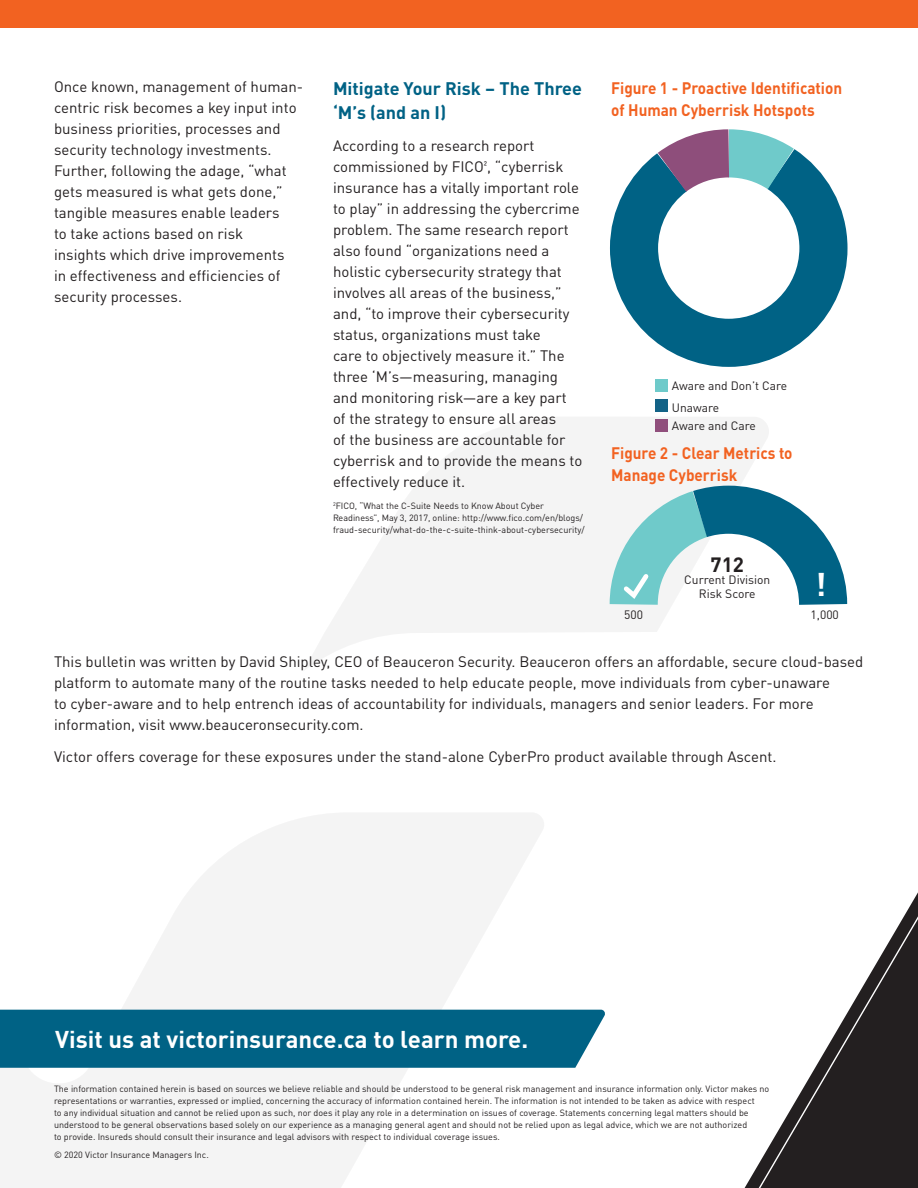
<style>
.page{position:relative;width:918px;height:1188px;background:#fff}
.page>*{position:absolute;margin:0;border:0;box-sizing:border-box;transform-origin:0 0}
.t1{font:700 32.55px "DIN Pro";color:#fff}
.t2{font:700 24px "DINOT";color:#fff}
.t3{font:700 20.4px "DINOT";color:#231f20}
.Body_Subhead_2_12_16{font:700 18px/24px "DINOT";color:#006285}
.Body_Subhead_3_10_14{font:700 16.5px/22.5px "DINOT";color:#f26221;scale:.93 1}
.Body_Text_10_14{font:15px/21px "DINOT";color:#231f20}
.t4{font:12px/21.3px "DINOT";color:#231f20}
.Disclaimer_Text_6_8{font:9px/12px "DINOT";color:#231f20}
</style>
<div class="page">
<div style="left:0;top:0;width:918px;height:28px;background:#f26221"></div>
<svg style="left:0;top:813px;width:547px;height:375px;fill:#f4f4f4"></svg>
<svg style="left:305px;top:417px;width:464px;height:252px;fill:#f4f4f4"></svg>
<div style="left:0;top:1010px;width:605px;height:58px;background:#006285"></div>
<svg style="left:750px;top:892px;width:168px;height:296px"></svg>
<svg style="left:610px;top:237px;width:238px;height:130px"></svg>
<svg style="left:610px;top:129px;width:237px;height:111px"></svg>
<div style="left:655px;top:379px;width:13px;height:13px;background:#6ecaca"></div>
<div style="left:655px;top:399px;width:13px;height:13px;background:#136387"></div>
<div style="left:655px;top:419px;width:13px;height:13px;background:#904f7c"></div>
<svg style="left:597px;top:454px;width:251px;height:169px"></svg>
<p class="Body_Text_10_14" style="left:54px;top:75px;width:251px">Once known, management of human&shy;centric risk becomes a key input into business priorities, processes and security technology investments.<br>Further, following the adage, “what gets measured is what gets done,” tangible measures enable leaders<br>to take actions based on risk<br>insights which drive improvements<br>in effectiveness and efficiencies of security processes.</p>
<p class="Body_Subhead_2_12_16" style="left:333px;top:75px;width:251px">Mitigate Your Risk – The Three ‘M’s (and an I)</p>
<p class="Body_Text_10_14" style="left:333px;top:133px;width:251px">According to a research report commissioned by FICO2, “cyberrisk insurance has a vitally important role to play” in addressing the cybercrime problem. The same research report also found “organizations need a holistic cybersecurity strategy that involves all areas of the business,” and, “to improve their cybersecurity status, organizations must take<br>care to objectively measure it.” The three ‘M’s—measuring, managing and monitoring risk—are a key part of the strategy to ensure all areas<br>of the business are accountable for cyberrisk and to provide the means to effectively reduce it.</p>
<p class="Disclaimer_Text_6_8" style="left:333px;top:499px;width:253px"><sup>2</sup>FICO, “What the C-Suite Needs to Know About Cyber<br>Readiness”, May 3, 2017, online: http://www.fico.com/en/blogs/ fraud-security/what-do-the-c-suite-think-about-cybersecurity/</p>
<p class="Body_Subhead_3_10_14" style="left:611px;top:75px;width:250px">Figure 1 - Proactive Identification of Human Cyberrisk Hotspots</p>
<p class="t4" style="left:672px;top:374px;width:117px">Aware and Don’t Care<br>Unaware</p>
<p class="t4" style="left:672px;top:414px;width:86px">Aware and Care</p>
<p class="Body_Subhead_3_10_14" style="left:611px;top:440px;width:197px">Figure 2 - Clear Metrics to<br>Manage Cyberrisk</p>
<p class="t4" style="left:624px;top:603px;width:20px">500</p>
<p class="t3" style="left:711px;top:548px;width:35px">712</p>
<p class="t4" style="left:684px;top:571px;width:88px;line-height:14.4px;text-align:center">Current Division<br>Risk Score</p>
<p class="t1" style="left:815px;top:559px;width:13px">!</p>
<p class="t4" style="left:811px;top:603px;width:30px">1,000</p>
<p class="Body_Text_10_14" style="left:54px;top:650px;width:811px">This bulletin was written by David Shipley, CEO of Beauceron Security. Beauceron offers an affordable, secure cloud-based platform to automate many of the routine tasks needed to help educate people, move individuals from cyber-unaware<br>to cyber-aware and to help entrench ideas of accountability for individuals, managers and senior leaders. For more information, visit www.beauceronsecurity.com.</p>
<p class="Body_Text_10_14" style="left:54px;top:745px;width:724px">Victor offers coverage for these exposures under the stand-alone CyberPro product available through Ascent.</p>
<h2 class="t2" style="left:55px;top:1021px;width:475px">Visit us at victorinsurance.ca to learn more.</h2>
<p class="Disclaimer_Text_6_8" style="left:54px;top:1082px;width:717px">The information contained herein is based on sources we believe reliable and should be understood to be general risk management and insurance information only. Victor makes no representations or warranties, expressed or implied, concerning the accuracy of information contained herein. The information is not intended to be taken as advice with respect<br>to any individual situation and cannot be relied upon as such, nor does it play any role in a determination on issues of coverage. Statements concerning legal matters should be understood to be general observations based solely on our experience as a managing general agent and should not be relied upon as legal advice, which we are not authorized<br>to provide. Insureds should consult their insurance and legal advisors with respect to individual coverage issues.</p>
<p class="Disclaimer_Text_6_8" style="left:54px;top:1148px;width:156px">© 2020 Victor Insurance Managers Inc.</p>
</div>
